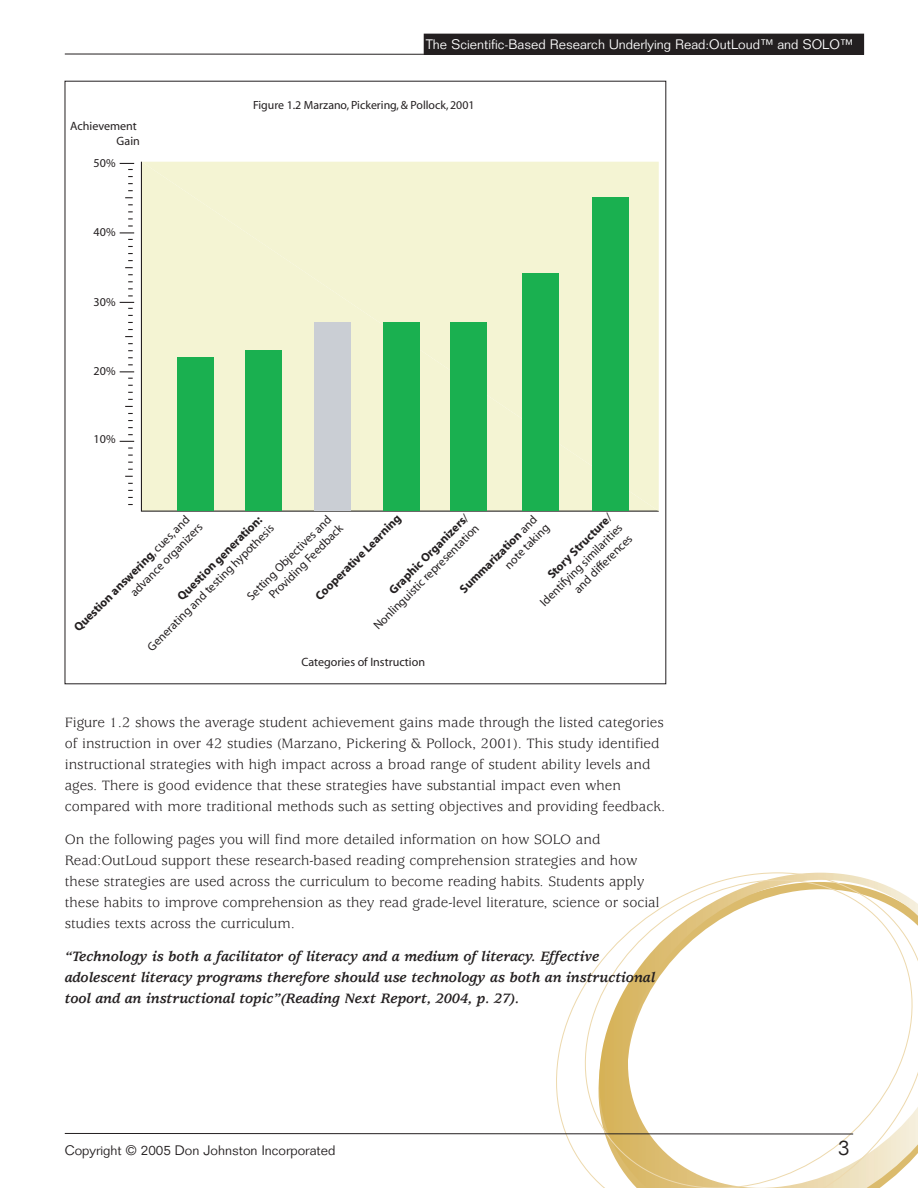
<style>
.page{position:relative;width:918px;height:1188px;background:#fff}
.page>*{position:absolute;margin:0;border:0;box-sizing:border-box;transform-origin:0 0}
.t1{font:300 21px "Folio";color:#231f20}
.t2{font:15px/21px "Usherwood";color:#231f20}
.t3{font:italic 700 15px/21px "Usherwood";color:#231f20}
.t4{font:300 13.5px "Folio";color:#fff}
.t5{font:300 13.5px "Folio";color:#231f20}
.t6{font:12px/14.5px "Myriad";color:#231f20;text-align:right}
.t7{font:700 12px/14.5px "Myriad";color:#231f20;text-align:right}
.t8{font:11.85px "Myriad";color:#231f20}
.s1{font-weight:700}
.s2{font-weight:400}
</style>
<div class="page">
<svg style="left:556px;top:872px;width:362px;height:316px"></svg>
<svg style="left:64px;top:1133px;width:790px;height:2px;background:#8f8c8a"></svg>
<hr style="left:65px;top:54px;width:391px;height:1px;background:#231f20">
<div style="left:424px;top:34px;width:440px;height:20px;background:#231f20"></div>
<div style="left:424px;top:34px;width:440px;height:21px;border:1px solid #231f20"></div>
<div style="left:141px;top:162px;width:518px;height:349px;background:#f4f4d3"></div>
<svg style="left:120px;top:371px;width:14px;height:1px"></svg>
<div style="left:177px;top:358px;width:37px;height:153px;background:#1ab050"></div>
<div style="left:245px;top:350px;width:37px;height:161px;background:#1ab050"></div>
<div style="left:383px;top:322px;width:36px;height:189px;background:#1ab050"></div>
<div style="left:315px;top:322px;width:36px;height:189px;background:#caced4"></div>
<div style="left:450px;top:322px;width:37px;height:189px;background:#1ab050"></div>
<div style="left:522px;top:274px;width:37px;height:237px;background:#1ab050"></div>
<div style="left:592px;top:197px;width:37px;height:314px;background:#1ab050"></div>
<svg style="left:120px;top:163px;width:14px;height:7px"></svg>
<svg style="left:120px;top:225px;width:14px;height:8px"></svg>
<svg style="left:120px;top:302px;width:14px;height:7px"></svg>
<svg style="left:120px;top:441px;width:14px;height:8px"></svg>
<p class="t4" style="left:426px;top:39px;width:429px">The Scientific-Based Research Underlying Read:OutLoud™ and SOLO™</p>
<p class="t6" style="left:70px;top:120px;width:71px">Achievement<br>Gain</p>
<p class="t6" style="left:94px;top:157px;width:23px">50%</p>
<p class="t6" style="left:94px;top:226px;width:23px">40%</p>
<p class="t6" style="left:94px;top:296px;width:23px">30%</p>
<p class="t6" style="left:94px;top:365px;width:23px">20%</p>
<p class="t6" style="left:94px;top:433px;width:23px">10%</p>
<p class="t8" style="left:253px;top:101px;width:223px">Figure 1.2 Marzano, Pickering,&amp; Pollock, 2001</p>
<p class="t6" style="left:527px;top:590px;width:114px;rotate:-45deg"><span class="s1">Story Structure</span>/<br>Identifying similarities and differences</p>
<p class="t6" style="left:245px;top:594px;width:117px;rotate:-45deg">Setting O bjectives and<br>Providing Feedback</p>
<p class="t6" style="left:361px;top:613px;width:147px;rotate:-45deg"><span class="s1">G raphic O rganizers</span>/<br>N onlinguistic representation</p>
<p class="t7" style="left:457px;top:587px;width:108px;rotate:-45deg">Sum m arization <span class="s2">and note taking</span></p>
<p class="t6" style="left:118px;top:579px;width:99px;text-align:left;text-indent:-65px;rotate:-45deg"><span class="s1">Q uestion answ ering</span>,cues,and advance organizers</p>
<p class="t7" style="left:313px;top:594px;width:116px;rotate:-45deg">Cooperative Learning</p>
<p class="t7" style="left:175px;top:594px;width:118px;rotate:-45deg">Q uestion generation:</p>
<p class="t6" style="left:145px;top:644px;width:175px;rotate:-45deg">Generating and testing hypothesis</p>
<p class="t6" style="left:301px;top:656px;width:125px">Categories of Instruction</p>
<p class="t2" style="left:65px;top:713px;width:602px">Figure 1.2 shows the average student achievement gains made through the listed categories of instruction in over 42 studies (Marzano, Pickering &amp; Pollock, 2001). This study identified instructional strategies with high impact across a broad range of student ability levels and ages. There is good evidence that these strategies have substantial impact even when compared with more traditional methods such as setting objectives and providing feedback.</p>
<p class="t2" style="left:65px;top:830px;width:596px">On the following pages you will find more detailed information on how SOLO and Read:OutLoud support these research-based reading comprehension strategies and how these strategies are used across the curriculum to become reading habits. Students apply these habits to improve comprehension as they read grade-level literature, science or social studies texts across the curriculum.</p>
<p class="t3" style="left:65px;top:947px;width:592px">“Technology is both a facilitator of literacy and a medium of literacy. Effective adolescent literacy programs therefore should use technology as both an instructional tool and an instructional topic”(Reading Next Report, 2004, p. 27).</p>
<p class="t5" style="left:65px;top:1145px;width:272px">Copyright © 2005 Don Johnston Incorporated</p>
<h1 class="t1" style="left:838px;top:1140px;width:13px">3</h1>
</div>
